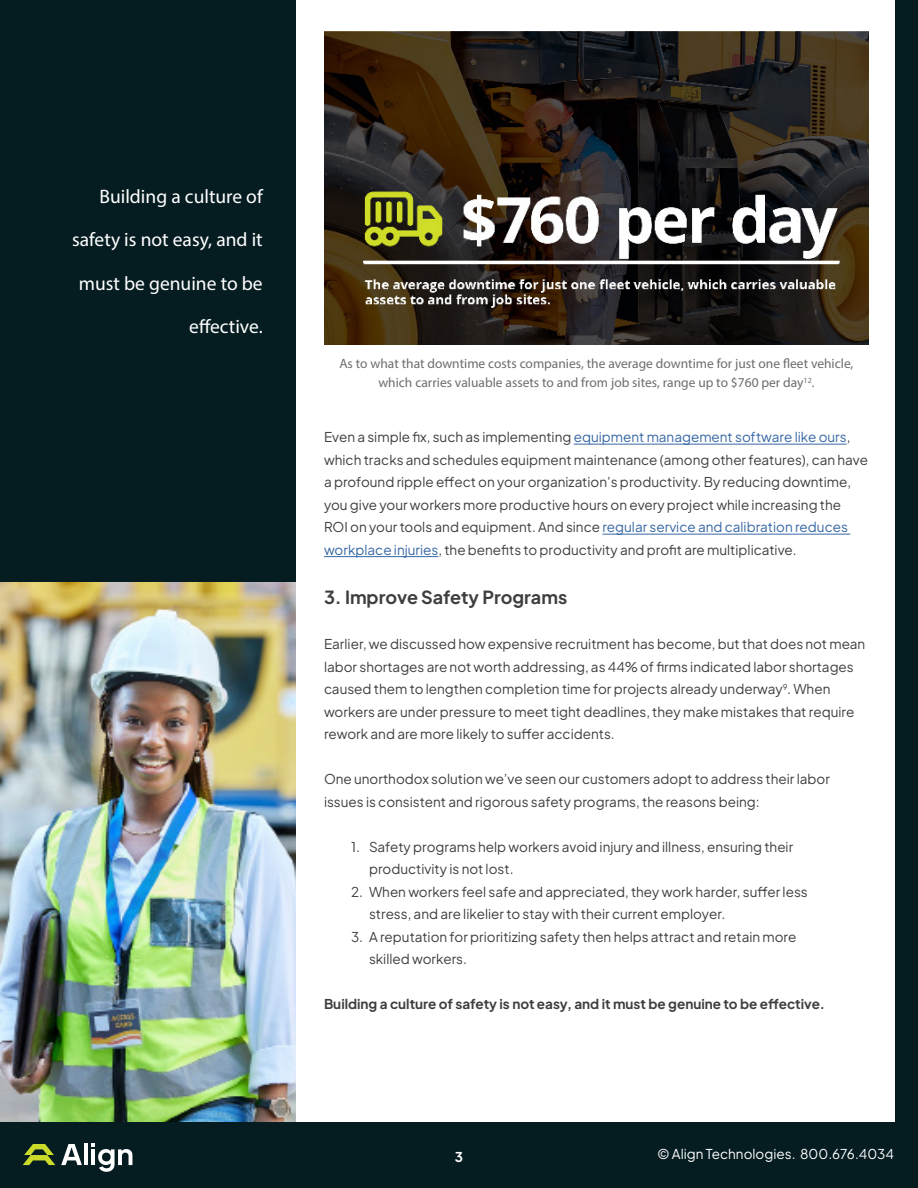
<style>
.page{position:relative;width:918px;height:1188px;background:#fff}
.page>*{position:absolute;margin:0;border:0;box-sizing:border-box;transform-origin:0 0}
.large_white_sidebar{font:19.5px "Myriad Pro";color:#fff}
.headline{font:700 18px "Plus Jakarta Sans";color:#3e3e3f}
.body_paragraph{font:13.5px/22.5px "Plus Jakarta Sans";color:#3e3e3f}
.captions{font:13.5px/19.5px "Myriad Pro";color:#6c6d70;text-align:center}
.body_paragraph-2{font:700 13.5px "Plus Jakarta Sans";color:#3e3e3f}
.t1{font:13.5px "Plus Jakarta Sans";color:#fff}
.t2{font:700 13.5px "Plus Jakarta Sans";color:#fff}
.s1{color:#3667a4}
</style>
<div class="page">
<div style="left:0;top:0;width:918px;height:1120px;background:#051c21"></div>
<div style="left:0;top:1120px;width:918px;height:68px;background:#051c21;border:2px solid #051c21"></div>
<svg style="left:23px;top:1144px;width:32px;height:21px"></svg>
<hr style="left:84px;top:1143px;width:4px;height:22px;background:#fff">
<svg style="left:61px;top:1144px;width:21px;height:21px"></svg>
<svg style="left:91px;top:1143px;width:41px;height:29px"></svg>
<div style="left:296px;top:0;width:598px;height:1121px;background:#fff"></div>
<hr style="left:574px;top:444px;width:273px;height:1px;background:#3667a4">
<hr style="left:602px;top:534px;width:248px;height:1px;background:#3667a4">
<hr style="left:324px;top:556px;width:114px;height:1px;background:#3667a4">
<img style="left:0;top:583px;width:296px;height:538px">
<img style="left:324px;top:31px;width:545px;height:314px">
<p class="large_white_sidebar" style="left:100px;top:184px;width:165px">Building a culture of</p>
<p class="large_white_sidebar" style="left:72px;top:228px;width:192px">safety is not easy, and it</p>
<p class="large_white_sidebar" style="left:79px;top:271px;width:185px">must be genuine to be</p>
<p class="large_white_sidebar" style="left:189px;top:315px;width:75px">effective.</p>
<p class="captions" style="left:339px;top:353px;width:515px">As to what that downtime costs companies, the average downtime for just one fleet vehicle, which carries valuable assets to and from job sites, range up to $760 per day<sup>12</sup>.</p>
<p class="body_paragraph" style="left:324px;top:424px;width:545px">Even a simple fix, such as implementing <span class="s1">equipment management software like ours</span>, which tracks and schedules equipment maintenance (among other features), can have a profound ripple effect on your organization’s productivity. By reducing downtime, you give your workers more productive hours on every project while increasing the ROI on your tools and equipment. And since <span class="s1">regular service and calibration reduces workplace injuries</span>, the benefits to productivity and profit are multiplicative.</p>
<p class="headline" style="left:324px;top:581px;width:245px">3. Improve Safety Programs</p>
<p class="body_paragraph" style="left:324px;top:631px;width:543px">Earlier, we discussed how expensive recruitment has become, but that does not mean labor shortages are not worth addressing, as 44% of firms indicated labor shortages caused them to lengthen completion time for projects already underway<sup>9</sup>. When workers are under pressure to meet tight deadlines, they make mistakes that require rework and are more likely to suffer accidents.</p>
<p class="body_paragraph" style="left:324px;top:766px;width:507px">One unorthodox solution we’ve seen our customers adopt to address their labor issues is consistent and rigorous safety programs, the reasons being:</p>
<p class="body_paragraph" style="left:369px;top:834px;width:426px;text-indent:-18px">1. Safety programs help workers avoid injury and illness, ensuring their productivity is not lost.</p>
<p class="body_paragraph" style="left:369px;top:879px;width:440px;text-indent:-18px">2. When workers feel safe and appreciated, they work harder, suffer less stress, and are likelier to stay with their current employer.</p>
<p class="body_paragraph" style="left:369px;top:924px;width:429px;text-indent:-18px">3. A reputation for prioritizing safety then helps attract and retain more skilled workers.</p>
<p class="body_paragraph-2" style="left:324px;top:992px;width:503px">Building a culture of safety is not easy, and it must be genuine to be effective.</p>
<p class="t2" style="left:455px;top:1145px;width:10px">3</p>
<p class="t1" style="left:658px;top:1143px;width:238px">© Align Technologies. 800.676.4034</p>
</div>
